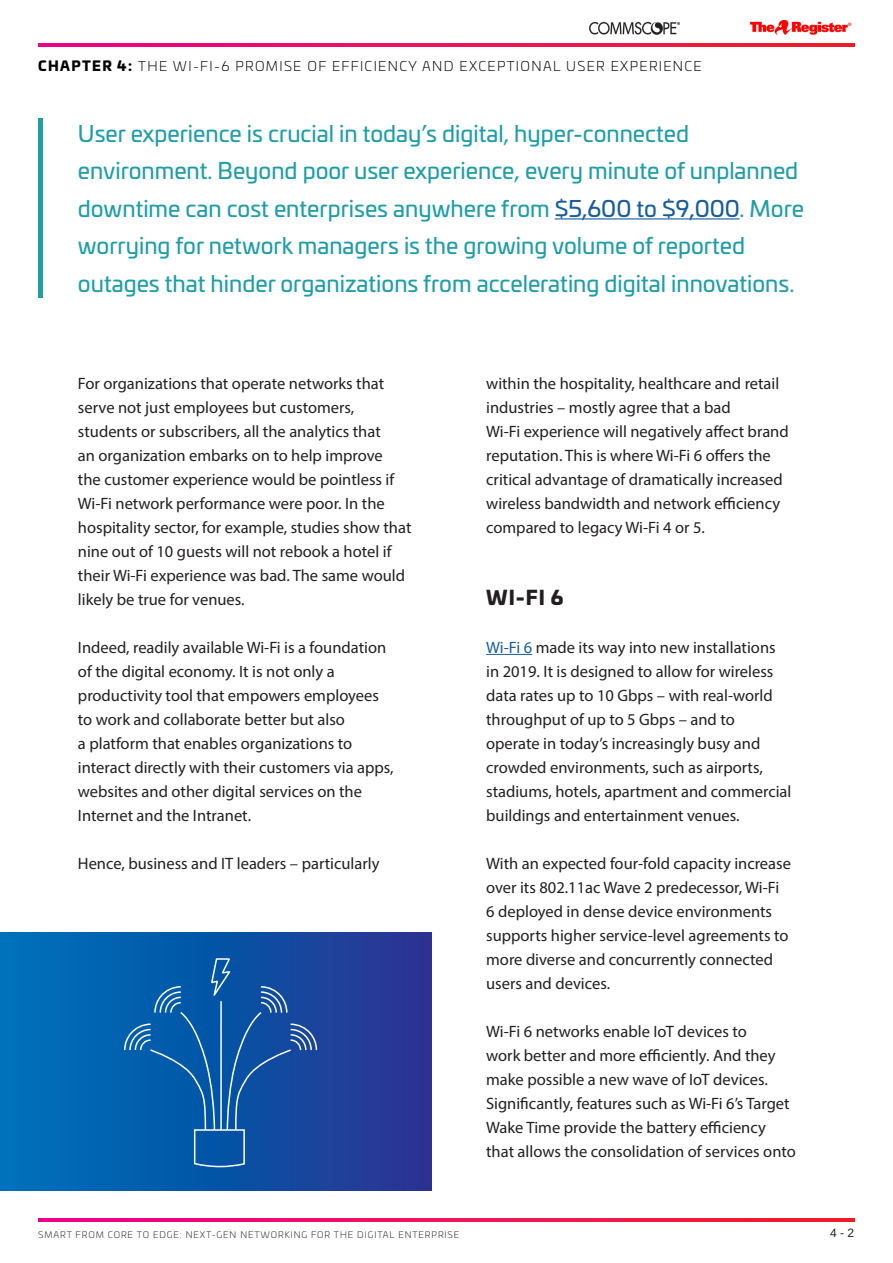
<style>
.page{position:relative;width:893px;height:1263px;background:#fff}
.page>*{position:absolute;margin:0;border:0;box-sizing:border-box;transform-origin:0 0}
.t1{font:22.5px/37.5px "Univia Pro";color:#1f9ea8}
.t2{font:900 19.5px "Univia Pro";color:#231f20}
.t3{font:16.5px/24px "Myriad Pro";color:#231f20}
.t4{font:300 13.5px "Univia Pro";letter-spacing:.1em;color:#000001}
.t5{font:12px "Arimo";color:#231f20}
.t6{font:300 9px "Univia Pro";letter-spacing:.1em;color:#231f20}
.s1{font-weight:900}
.s2{color:#175d9e}
</style>
<div class="page">
<img style="left:749px;top:19px;width:103px;height:17px">
<img style="left:589px;top:21px;width:91px;height:14px">
<img style="left:38px;top:1218px;width:817px;height:3px">
<img style="left:38px;top:43px;width:817px;height:3px">
<hr style="left:486px;top:654px;width:46px;height:1px;background:#175d9e">
<div style="left:38px;top:118px;width:5px;height:180px;background:#1f9ea8"></div>
<hr style="left:555px;top:218px;width:184px;height:1px;background:#175d9e">
<div style="left:0;top:932px;width:431px;height:259px;background:linear-gradient(to right,#0073bb,#263391)"></div>
<svg style="left:123px;top:944px;width:195px;height:224px;background:#1159a9"></svg>
<p class="t4" style="left:38px;top:57px;width:665px"><span class="s1">CHAPTER 4:</span> THE WI-FI-6 PROMISE OF EFFICIENCY AND EXCEPTIONAL USER EXPERIENCE</p>
<p class="t1" style="left:78px;top:113px;width:728px">User experience is crucial in today’s digital, hyper-connected environment. Beyond poor user experience, every minute of unplanned downtime can cost enterprises anywhere from <span class="s2">$5,600 to $9,000</span>. More worrying for network managers is the growing volume of reported outages that hinder organizations from accelerating digital innovations.</p>
<p class="t3" style="left:78px;top:371px;width:335px">For organizations that operate networks that serve not just employees but customers, students or subscribers, all the analytics that<br>an organization embarks on to help improve<br>the customer experience would be pointless if Wi-Fi network performance were poor. In the hospitality sector, for example, studies show that nine out of 10 guests will not rebook a hotel if their Wi-Fi experience was bad. The same would likely be true for venues.</p>
<p class="t3" style="left:78px;top:635px;width:317px">Indeed, readily available Wi-Fi is a foundation of the digital economy. It is not only a productivity tool that empowers employees to work and collaborate better but also<br>a platform that enables organizations to interact directly with their customers via apps, websites and other digital services on the Internet and the Intranet.</p>
<p class="t3" style="left:78px;top:851px;width:303px">Hence, business and IT leaders – particularly</p>
<p class="t3" style="left:486px;top:371px;width:304px">within the hospitality, healthcare and retail industries – mostly agree that a bad<br>Wi-Fi experience will negatively affect brand reputation. This is where Wi-Fi 6 offers the critical advantage of dramatically increased wireless bandwidth and network efficiency compared to legacy Wi-Fi 4 or 5.</p>
<p class="t2" style="left:486px;top:581px;width:79px">WI-FI 6</p>
<p class="t3" style="left:486px;top:635px;width:307px"><span class="s2">Wi-Fi 6</span> made its way into new installations in 2019. It is designed to allow for wireless data rates up to 10 Gbps – with real-world throughput of up to 5 Gbps – and to operate in today’s increasingly busy and crowded environments, such as airports, stadiums, hotels, apartment and commercial buildings and entertainment venues.</p>
<p class="t3" style="left:486px;top:851px;width:306px">With an expected four-fold capacity increase over its 802.11ac Wave 2 predecessor, Wi-Fi 6 deployed in dense device environments supports higher service-level agreements to more diverse and concurrently connected users and devices.</p>
<p class="t3" style="left:486px;top:1019px;width:311px">Wi-Fi 6 networks enable IoT devices to<br>work better and more efficiently. And they make possible a new wave of IoT devices.<br>Significantly, features such as Wi-Fi 6’s Target Wake Time provide the battery efficiency that allows the consolidation of services onto</p>
<p class="t6" style="left:38px;top:1228px;width:422px">SMART FROM CORE TO EDGE: NEXT-GEN NETWORKING FOR THE DIGITAL ENTERPRISE</p>
<p class="t5" style="left:830px;top:1225px;width:26px">4 - 2</p>
</div>
